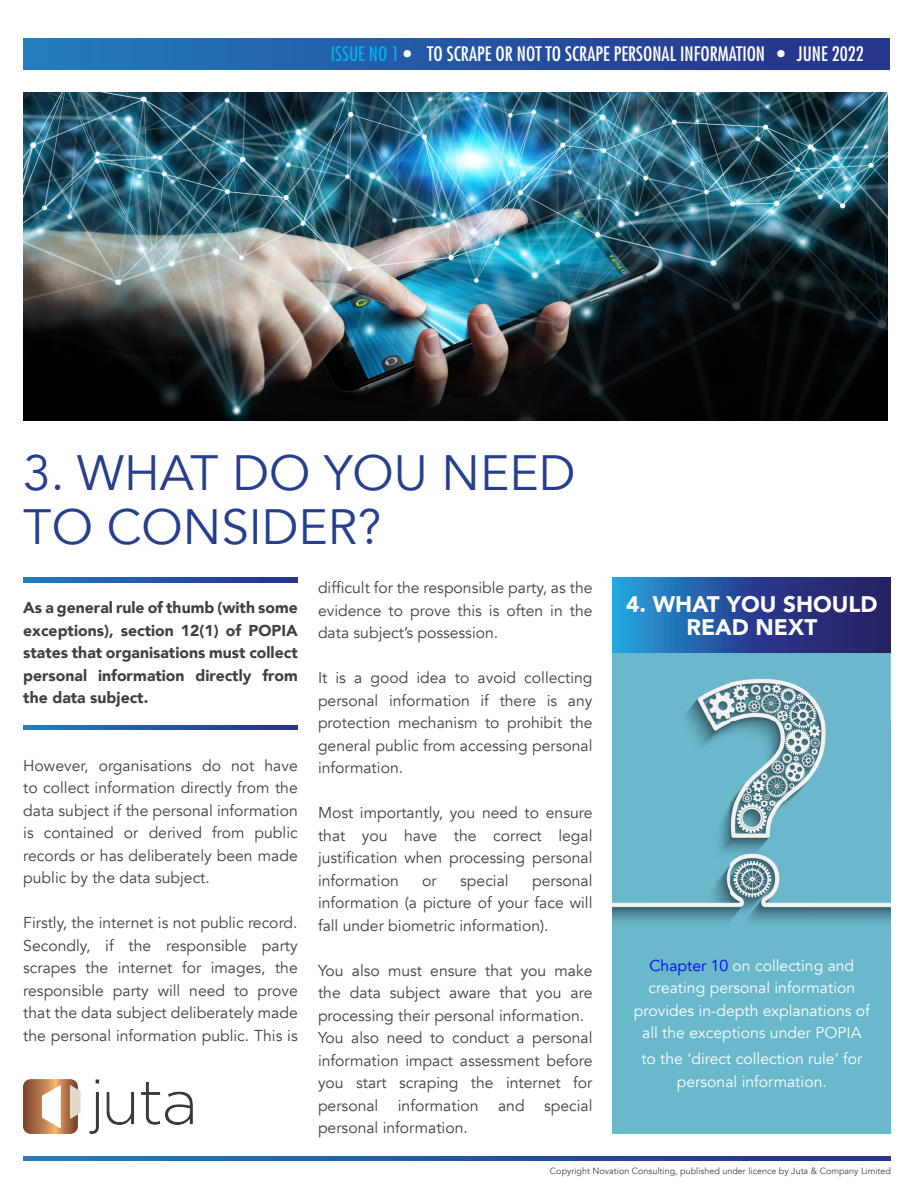
<style>
.page{position:relative;width:918px;height:1188px;background:#fff}
.page>*{position:absolute;margin:0;border:0;box-sizing:border-box;transform-origin:0 0}
.t1{font:49.5px/54px "Avenir";color:#253f8e}
.t2{font:900 22.5px/22.5px "Avenir";color:#fff;text-align:center}
.Newsletter_Name{font:condensed 19.5px "Futura";color:#fff}
.t3{font:15.75px/22.5px "Avenir";color:#3b4244;text-align:justify}
.t4{font:15.75px/22.5px "Avenir";color:#fff;text-align:center}
.t5{font:900 15.75px/22.5px "Avenir";color:#3b4244;text-align:justify}
.t6{font:9px "Avenir";color:#3b4244}
.s1{color:#00aeef}
.s2{color:#00f}
</style>
<div class="page">
<div style="left:23px;top:39px;width:867px;height:30px;background:linear-gradient(to right,#227dbe,#292f89)"></div>
<img style="left:23px;top:1079px;width:170px;height:55px">
<svg style="left:23px;top:1156px;width:868px;height:5px;background:#2555a3"></svg>
<img style="left:23px;top:93px;width:864px;height:327px">
<svg style="left:23px;top:578px;width:275px;height:4px"></svg>
<svg style="left:23px;top:725px;width:275px;height:5px"></svg>
<div style="left:613px;top:590px;width:278px;height:544px;background:#69b8cc"></div>
<img style="left:613px;top:652px;width:278px;height:271px">
<svg style="left:613px;top:578px;width:278px;height:74px;background:#264e97"></svg>
<p class="Newsletter_Name" style="left:331px;top:41px;width:535px"><span class="s1">ISSUE NO 1</span> • TO SCRAPE OR NOT TO SCRAPE PERSONAL INFORMATION • JUNE 2022</p>
<p class="t1" style="left:23px;top:447px;width:554px">3. WHAT DO YOU NEED<br>TO CONSIDER?</p>
<p class="t5" style="left:23px;top:596px;width:276px">As a general rule of thumb (with some exceptions), section 12(1) of POPIA states that organisations must collect personal information directly from the data subject.</p>
<p class="t3" style="left:23px;top:754px;width:276px">However, organisations do not have to collect information directly from the data subject if the personal information is contained or derived from public records or has deliberately been made public by the data subject.</p>
<p class="t3" style="left:23px;top:912px;width:276px">Firstly, the internet is not public record.</p>
<p class="t3" style="left:23px;top:934px;width:276px">Secondly, if the responsible party scrapes the internet for images, the responsible party will need to prove that the data subject deliberately made the personal information public. This is</p>
<p class="t3" style="left:318px;top:577px;width:276px">difficult for the responsible party, as the evidence to prove this is often in the data subject’s possession.</p>
<p class="t3" style="left:318px;top:667px;width:276px">It is a good idea to avoid collecting personal information if there is any protection mechanism to prohibit the general public from accessing personal information.</p>
<p class="t3" style="left:318px;top:802px;width:276px">Most importantly, you need to ensure that you have the correct legal justification when processing personal information</p>
<p class="t3" style="left:318px;top:870px;width:276px;text-indent:214px">personal information (a picture of your face will fall under biometric information).</p>
<p class="t3" style="left:318px;top:960px;width:276px">You also must ensure that you make the data subject aware that you are processing their personal information.</p>
<p class="t3" style="left:318px;top:1027px;width:276px">You also need to conduct a personal information impact assessment before you start scraping the internet for personal information and special personal information.</p>
<p class="t3" style="left:422px;top:870px;width:16px">or</p>
<p class="t3" style="left:460px;top:870px;width:50px">special</p>
<p class="t2" style="left:626px;top:592px;width:253px">4. WHAT YOU SHOULD<br>READ NEXT</p>
<p class="t4" style="left:634px;top:954px;width:237px"><span class="s2">Chapter 10</span> on collecting and creating personal information provides in-depth explanations of all the exceptions under POPIA</p>
<p class="t4" style="left:641px;top:1048px;width:223px">to the ‘direct collection rule’ for personal information.</p>
<p class="t6" style="left:550px;top:1166px;width:343px">Copyright Novation Consulting, published under licence by Juta &amp; Company Limited</p>
</div>
